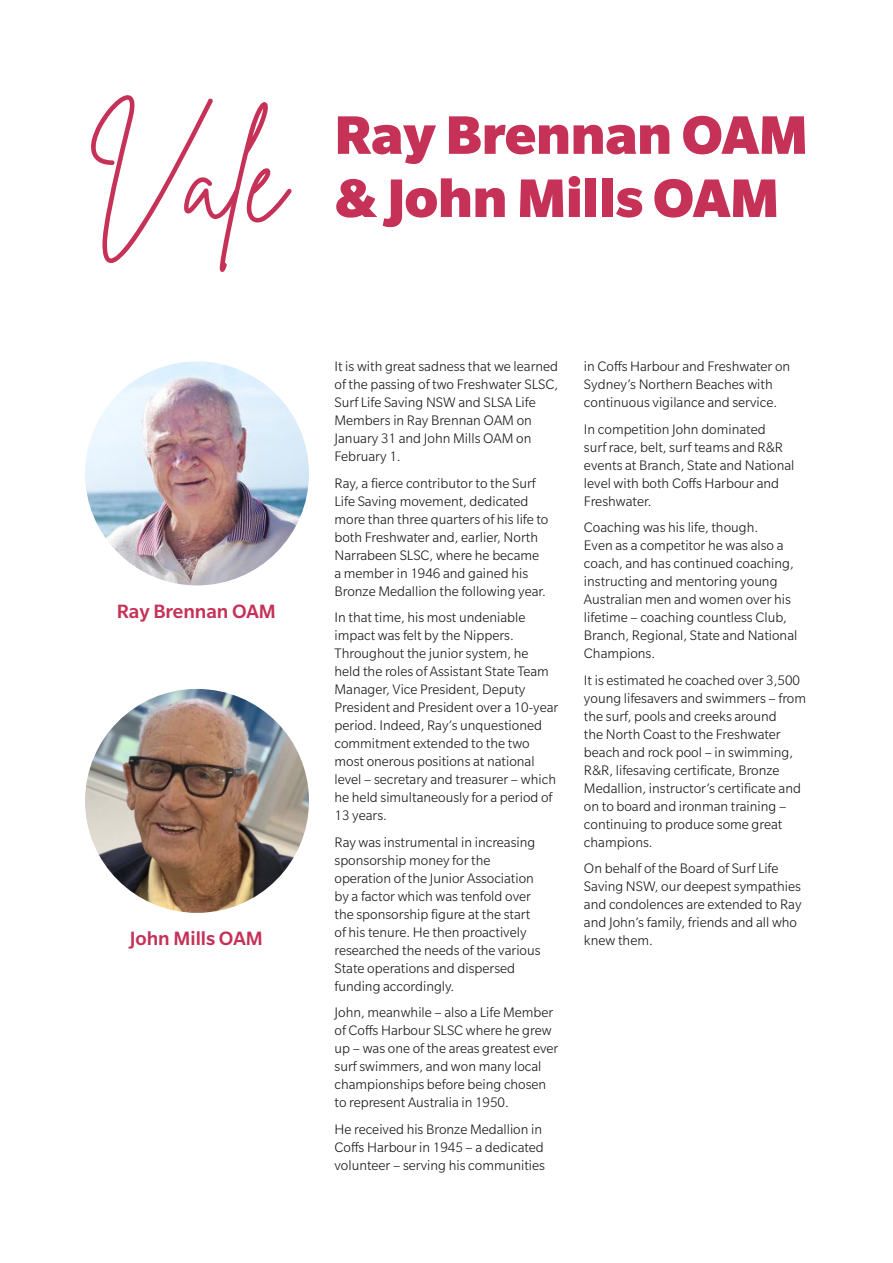
<style>
.page{position:relative;width:893px;height:1263px;background:#fff}
.page>*{position:absolute;margin:0;border:0;box-sizing:border-box;transform-origin:0 0}
.Body{font:120px "Brittany Signature";color:#c63157}
.Body-2{font:900 58.95px/63.2px "Slate Std";color:#c63157}
.t1{font:500 21px "Slate Std";color:#c63157}
.Body-3{font:300 15px/18px "Slate Std";color:#1a1a1a}
</style>
<div class="page">
<img style="left:85px;top:361px;width:224px;height:224px;border-radius:112px">
<img style="left:85px;top:689px;width:224px;height:224px;border-radius:112px">
<p class="Body" style="left:85px;top:104px;width:201px">Vale</p>
<p class="t1" style="left:117px;top:600px;width:161px">Ray Brennan OAM</p>
<p class="t1" style="left:130px;top:927px;width:134px">John Mills OAM</p>
<p class="Body-2" style="left:334px;top:103px;width:475px">Ray Brennan OAM &amp; John Mills OAM</p>
<p class="Body-3" style="left:334px;top:357px;width:225px">It is with great sadness that we learned of the passing of two Freshwater SLSC,<br>Surf Life Saving NSW and SLSA Life<br>Members in Ray Brennan OAM on<br>January 31 and John Mills OAM on<br>February 1.</p>
<p class="Body-3" style="left:334px;top:474px;width:215px">Ray, a fierce contributor to the Surf Life Saving movement, dedicated more than three quarters of his life to both Freshwater and, earlier, North Narrabeen SLSC, where he became a member in 1946 and gained his Bronze Medallion the following year.</p>
<p class="Body-3" style="left:334px;top:608px;width:225px">In that time, his most undeniable impact was felt by the Nippers.<br>Throughout the junior system, he<br>held the roles of Assistant State Team<br>Manager, Vice President, Deputy<br>President and President over a 10-year period. Indeed, Ray’s unquestioned commitment extended to the two most onerous positions at national level – secretary and treasurer – which he held simultaneously for a period of<br>13 years.</p>
<p class="Body-3" style="left:334px;top:833px;width:208px">Ray was instrumental in increasing sponsorship money for the operation of the Junior Association by a factor which was tenfold over the sponsorship figure at the start of his tenure. He then proactively researched the needs of the various<br>State operations and dispersed funding accordingly.</p>
<p class="Body-3" style="left:334px;top:1003px;width:225px">John, meanwhile – also a Life Member of Coffs Harbour SLSC where he grew up – was one of the areas greatest ever surf swimmers, and won many local championships before being chosen to represent Australia in 1950.</p>
<p class="Body-3" style="left:334px;top:1120px;width:212px">He received his Bronze Medallion in<br>Coffs Harbour in 1945 – a dedicated volunteer – serving his communities</p>
<p class="Body-3" style="left:584px;top:357px;width:208px">in Coffs Harbour and Freshwater on<br>Sydney’s Northern Beaches with continuous vigilance and service.</p>
<p class="Body-3" style="left:584px;top:420px;width:212px">In competition John dominated<br>surf race, belt, surf teams and R&amp;R events at Branch, State and National level with both Coffs Harbour and<br>Freshwater.</p>
<p class="Body-3" style="left:584px;top:518px;width:215px">Coaching was his life, though.<br>Even as a competitor he was also a coach, and has continued coaching, instructing and mentoring young<br>Australian men and women over his lifetime – coaching countless Club,<br>Branch, Regional, State and National<br>Champions.</p>
<p class="Body-3" style="left:584px;top:671px;width:224px">It is estimated he coached over 3,500 young lifesavers and swimmers – from the surf, pools and creeks around<br>the North Coast to the Freshwater beach and rock pool – in swimming, R&amp;R, lifesaving certificate, Bronze Medallion, instructor’s certificate and on to board and ironman training – continuing to produce some great champions.</p>
<p class="Body-3" style="left:584px;top:859px;width:219px">On behalf of the Board of Surf Life<br>Saving NSW, our deepest sympathies and condolences are extended to Ray and John’s family, friends and all who knew them.</p>
</div>
